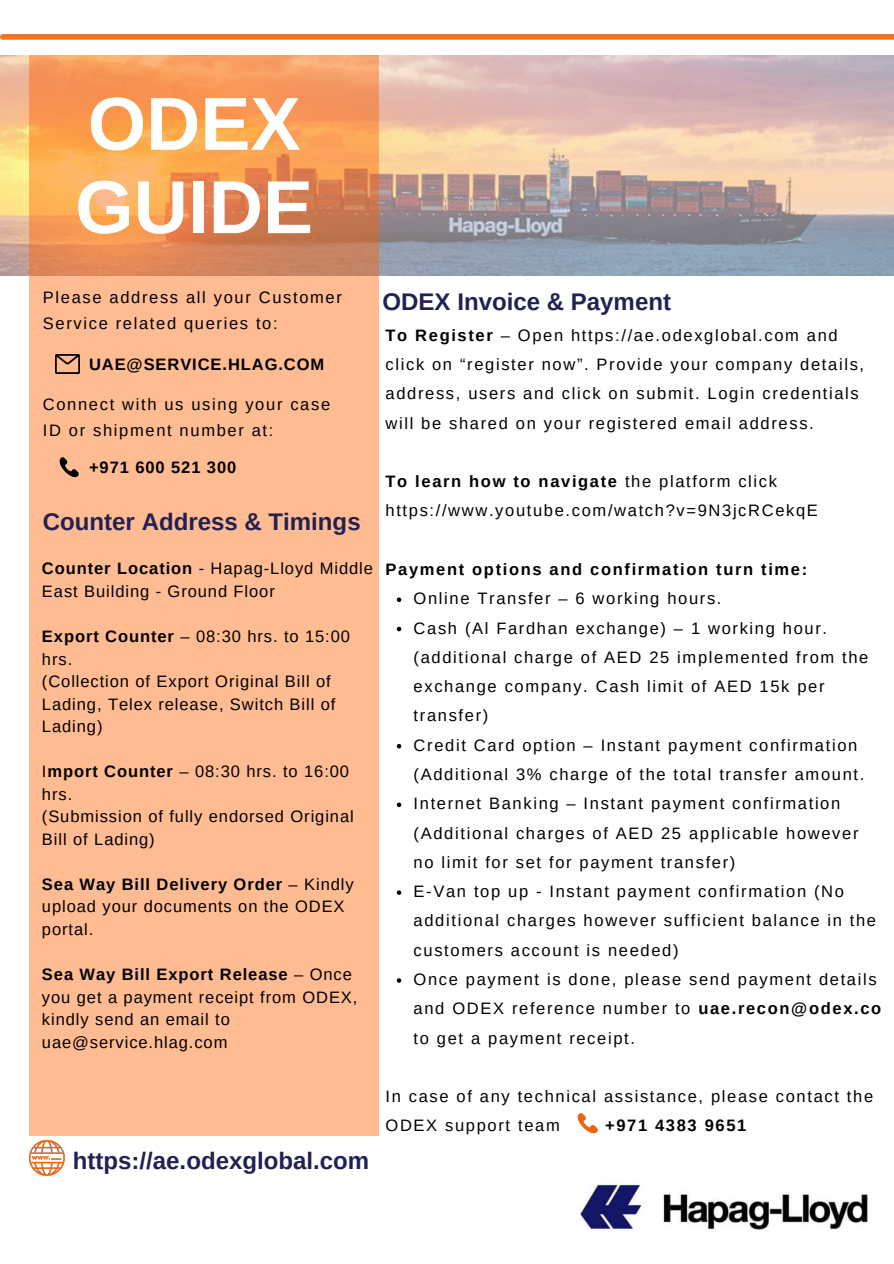
<style>
.page{position:relative;width:894px;height:1264px;background:#fff}
.page>*{position:absolute;margin:0;border:0;box-sizing:border-box;transform-origin:0 0}
.t1{font:700 75px/83.2px "Arimo";color:#fff}
.t2{font:700 24px "Arimo";color:#212153}
.t3{font:16.5px/29.2px "Arimo";letter-spacing:.1em;color:#000}
.t4{font:16.5px/22.5px "Arimo";letter-spacing:.055em;color:#000}
.t5{font:700 16.5px "Arimo";letter-spacing:.1em;color:#000}
.t6{font:700 16.5px "Arimo";letter-spacing:.055em;color:#000}
.s1{font-weight:700}
</style>
<div class="page">
<img style="left:580px;top:1184px;width:286px;height:46px">
<div style="left:3px;top:34px;width:890px;height:6px;background:#f67322"></div>
<img style="left:0;top:55px;width:893px;height:221px">
<svg style="left:30px;top:55px;width:349px;height:1080px;background:#fbb385"></svg>
<svg style="left:396px;top:597px;width:5px;height:5px"></svg>
<svg style="left:396px;top:626px;width:5px;height:5px"></svg>
<svg style="left:396px;top:744px;width:5px;height:4px"></svg>
<svg style="left:396px;top:802px;width:5px;height:5px"></svg>
<svg style="left:396px;top:890px;width:5px;height:4px"></svg>
<svg style="left:396px;top:978px;width:5px;height:4px"></svg>
<img style="left:55px;top:457px;width:24px;height:24px">
<img style="left:55px;top:354px;width:25px;height:20px">
<img style="left:577px;top:1113px;width:20px;height:21px">
<img style="left:30px;top:1140px;width:35px;height:35px">
<p class="t1" style="left:75px;top:82px;width:239px">ODEX<br>GUIDE</p>
<p class="t3" style="left:43px;top:284px;width:300px;line-height:26px">Please address all your Customer<br>Service related queries to:</p>
<p class="t6" style="left:89px;top:355px;width:237px">UAE@SERVICE.HLAG.COM</p>
<p class="t3" style="left:43px;top:391px;width:289px;line-height:26px">Connect with us using your case<br>ID or shipment number at:</p>
<p class="t6" style="left:89px;top:458px;width:149px">+971 600 521 300</p>
<p class="t2" style="left:43px;top:508px;width:319px">Counter Address &amp; Timings</p>
<p class="t4" style="left:42px;top:557px;width:332px"><span class="s1">Counter Location</span> - Hapag-Lloyd Middle<br>East Building - Ground Floor</p>
<p class="t4" style="left:42px;top:625px;width:309px"><span class="s1">Export Counter</span> – 08:30 hrs. to 15:00 hrs.</p>
<p class="t4" style="left:42px;top:670px;width:295px">(Collection of Export Original Bill of<br>Lading, Telex release, Switch Bill of<br>Lading)</p>
<p class="t4" style="left:42px;top:760px;width:308px">I<span class="s1">mport Counter</span> – 08:30 hrs. to 16:00 hrs.</p>
<p class="t4" style="left:42px;top:805px;width:313px">(Submission of fully endorsed Original<br>Bill of Lading)</p>
<p class="t4" style="left:42px;top:872px;width:313px"><span class="s1">Sea Way Bill Delivery Order</span> – Kindly upload your documents on the ODEX portal.</p>
<p class="t4" style="left:42px;top:963px;width:317px"><span class="s1">Sea Way Bill Export Release</span> – Once you get a payment receipt from ODEX, kindly send an email to uae@service.hlag.com</p>
<p class="t2" style="left:382px;top:288px;width:290px">ODEX Invoice &amp; Payment</p>
<p class="t3" style="left:385px;top:320px;width:480px"><span class="s1">To Register</span> – Open https://ae.odexglobal.com and click on “register now”. Provide your company details, address, users and click on submit. Login credentials will be shared on your registered email address.</p>
<p class="t3" style="left:385px;top:467px;width:434px"><span class="s1">To learn how to navigate</span> the platform click https://www.youtube.com/watch?v=9N3jcRCekqE</p>
<p class="t5" style="left:385px;top:560px;width:423px">Payment options and confirmation turn time:</p>
<p class="t3" style="left:413px;top:584px;width:309px">Online Transfer – 6 working hours.</p>
<p class="t3" style="left:413px;top:613px;width:456px">Cash (Al Fardhan exchange) – 1 working hour. (additional charge of AED 25 implemented from the exchange company. Cash limit of AED 15k per transfer)</p>
<p class="t3" style="left:413px;top:730px;width:452px">Credit Card option – Instant payment confirmation (Additional 3% charge of the total transfer amount.</p>
<p class="t3" style="left:413px;top:789px;width:446px">Internet Banking – Instant payment confirmation (Additional charges of AED 25 applicable however no limit for set for payment transfer)</p>
<p class="t3" style="left:413px;top:876px;width:464px">E-Van top up - Instant payment confirmation (No additional charges however sufficient balance in the customers account is needed)</p>
<p class="t3" style="left:413px;top:964px;width:469px">Once payment is done, please send payment details and ODEX reference number to <span class="s1">uae.recon@odex.co </span>to get a payment receipt.</p>
<p class="t2" style="left:73px;top:1146px;width:298px">https://ae.odexglobal.com</p>
<p class="t3" style="left:385px;top:1081px;width:489px">In case of any technical assistance, please contact the<br>ODEX support team</p>
<p class="t5" style="left:605px;top:1116px;width:143px">+971 4383 9651</p>
</div>
